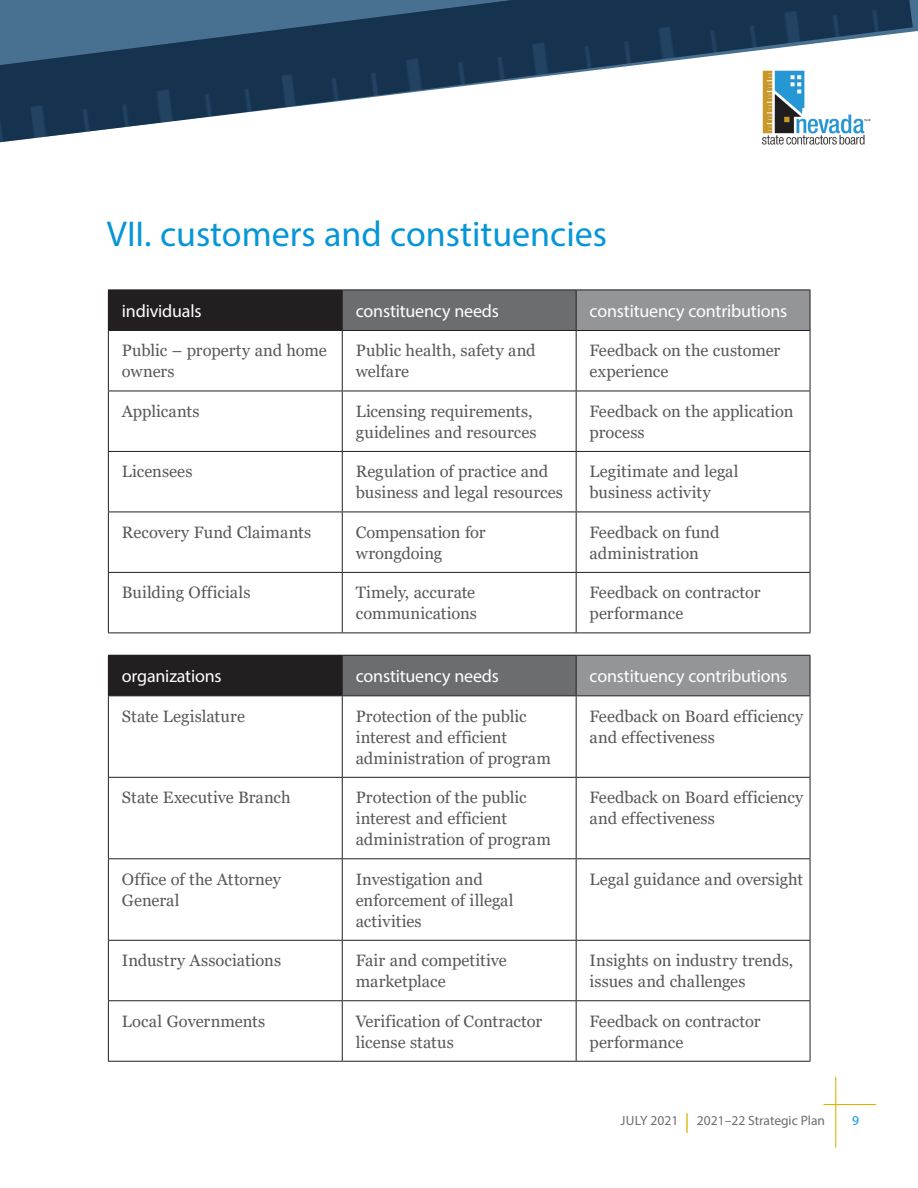
<style>
.page{position:relative;width:918px;height:1188px;background:#fff}
.page>*{position:absolute;margin:0;border:0;box-sizing:border-box;transform-origin:0 0}
.main_header{font:36px "Myriad Pro";color:#0696d7}
.table_title{font:18px "Myriad Pro";letter-spacing:-.01em;color:#fff}
.body_text{font:16.5px/21px "Georgia";color:#57585a}
.t1{font:13.5px "Myriad Pro";color:#6c6d70}
.t2{font:13.5px "Myriad Pro";color:#0696d7}
.s1{font-size:19.5px;color:#deb308}
</style>
<div class="page">
<hr style="left:823px;top:1104px;width:53px;height:1px;background:#deb308">
<hr style="left:835px;top:1077px;width:1px;height:71px;background:#deb308">
<img style="left:762px;top:142px;width:103px;height:3px">
<div style="left:108px;top:290px;width:234px;height:40px;background:#231f20"></div>
<div style="left:342px;top:290px;width:234px;height:40px;background:#6c6d70"></div>
<div style="left:576px;top:290px;width:234px;height:40px;background:#939598"></div>
<svg style="left:109px;top:331px;width:701px;height:302px"></svg>
<hr style="left:342px;top:290px;width:234px;height:1px;background:#231f20">
<hr style="left:342px;top:290px;width:1px;height:40px;background:#231f20">
<hr style="left:576px;top:290px;width:234px;height:1px;background:#231f20">
<hr style="left:576px;top:290px;width:1px;height:40px;background:#231f20">
<hr style="left:810px;top:290px;width:1px;height:40px;background:#231f20">
<hr style="left:108px;top:330px;width:234px;height:1px;background:#231f20">
<hr style="left:108px;top:331px;width:1px;height:60px;background:#231f20">
<hr style="left:342px;top:330px;width:234px;height:1px;background:#231f20">
<hr style="left:342px;top:331px;width:1px;height:60px;background:#231f20">
<hr style="left:576px;top:330px;width:234px;height:1px;background:#231f20">
<hr style="left:576px;top:331px;width:1px;height:60px;background:#231f20">
<hr style="left:810px;top:331px;width:1px;height:60px;background:#231f20">
<hr style="left:108px;top:391px;width:234px;height:1px;background:#231f20">
<hr style="left:108px;top:391px;width:1px;height:60px;background:#231f20">
<hr style="left:342px;top:391px;width:234px;height:1px;background:#231f20">
<hr style="left:342px;top:391px;width:1px;height:60px;background:#231f20">
<hr style="left:576px;top:391px;width:234px;height:1px;background:#231f20">
<hr style="left:576px;top:391px;width:1px;height:60px;background:#231f20">
<hr style="left:810px;top:391px;width:1px;height:60px;background:#231f20">
<hr style="left:108px;top:451px;width:234px;height:1px;background:#231f20">
<hr style="left:108px;top:452px;width:1px;height:60px;background:#231f20">
<hr style="left:342px;top:451px;width:234px;height:1px;background:#231f20">
<hr style="left:342px;top:452px;width:1px;height:60px;background:#231f20">
<hr style="left:576px;top:451px;width:234px;height:1px;background:#231f20">
<hr style="left:576px;top:452px;width:1px;height:60px;background:#231f20">
<hr style="left:810px;top:452px;width:1px;height:60px;background:#231f20">
<hr style="left:108px;top:512px;width:234px;height:1px;background:#231f20">
<hr style="left:108px;top:512px;width:1px;height:60px;background:#231f20">
<hr style="left:342px;top:512px;width:234px;height:1px;background:#231f20">
<hr style="left:342px;top:512px;width:1px;height:60px;background:#231f20">
<hr style="left:576px;top:512px;width:234px;height:1px;background:#231f20">
<hr style="left:576px;top:512px;width:1px;height:60px;background:#231f20">
<hr style="left:810px;top:512px;width:1px;height:60px;background:#231f20">
<hr style="left:108px;top:572px;width:234px;height:1px;background:#231f20">
<hr style="left:108px;top:573px;width:1px;height:60px;background:#231f20">
<hr style="left:342px;top:572px;width:234px;height:1px;background:#231f20">
<hr style="left:342px;top:573px;width:1px;height:60px;background:#231f20">
<hr style="left:576px;top:572px;width:234px;height:1px;background:#231f20">
<hr style="left:576px;top:573px;width:1px;height:60px;background:#231f20">
<hr style="left:810px;top:573px;width:1px;height:60px;background:#231f20">
<hr style="left:108px;top:633px;width:234px;height:1px;background:#231f20">
<hr style="left:342px;top:633px;width:234px;height:1px;background:#231f20">
<hr style="left:576px;top:633px;width:234px;height:1px;background:#231f20">
<div style="left:108px;top:655px;width:234px;height:41px;background:#231f20"></div>
<div style="left:342px;top:655px;width:234px;height:41px;background:#6c6d70"></div>
<div style="left:576px;top:655px;width:234px;height:41px;background:#939598"></div>
<svg style="left:109px;top:696px;width:701px;height:365px"></svg>
<hr style="left:342px;top:655px;width:234px;height:1px;background:#231f20">
<hr style="left:342px;top:656px;width:1px;height:39px;background:#231f20">
<hr style="left:576px;top:655px;width:234px;height:1px;background:#231f20">
<hr style="left:576px;top:656px;width:1px;height:39px;background:#231f20">
<hr style="left:810px;top:656px;width:1px;height:39px;background:#231f20">
<hr style="left:108px;top:696px;width:1px;height:81px;background:#231f20">
<hr style="left:342px;top:695px;width:234px;height:1px;background:#231f20">
<hr style="left:342px;top:696px;width:1px;height:81px;background:#231f20">
<hr style="left:576px;top:695px;width:234px;height:1px;background:#231f20">
<hr style="left:576px;top:696px;width:1px;height:81px;background:#231f20">
<hr style="left:810px;top:696px;width:1px;height:81px;background:#231f20">
<hr style="left:108px;top:777px;width:234px;height:1px;background:#231f20">
<hr style="left:108px;top:778px;width:1px;height:80px;background:#231f20">
<hr style="left:342px;top:777px;width:234px;height:1px;background:#231f20">
<hr style="left:342px;top:778px;width:1px;height:80px;background:#231f20">
<hr style="left:576px;top:777px;width:234px;height:1px;background:#231f20">
<hr style="left:576px;top:778px;width:1px;height:80px;background:#231f20">
<hr style="left:810px;top:778px;width:1px;height:80px;background:#231f20">
<hr style="left:108px;top:858px;width:234px;height:1px;background:#231f20">
<hr style="left:108px;top:859px;width:1px;height:81px;background:#231f20">
<hr style="left:342px;top:858px;width:234px;height:1px;background:#231f20">
<hr style="left:342px;top:859px;width:1px;height:81px;background:#231f20">
<hr style="left:576px;top:858px;width:234px;height:1px;background:#231f20">
<hr style="left:576px;top:859px;width:1px;height:81px;background:#231f20">
<hr style="left:810px;top:859px;width:1px;height:81px;background:#231f20">
<hr style="left:108px;top:940px;width:234px;height:1px;background:#231f20">
<hr style="left:108px;top:941px;width:1px;height:59px;background:#231f20">
<hr style="left:342px;top:940px;width:234px;height:1px;background:#231f20">
<hr style="left:342px;top:941px;width:1px;height:59px;background:#231f20">
<hr style="left:576px;top:940px;width:234px;height:1px;background:#231f20">
<hr style="left:576px;top:941px;width:1px;height:59px;background:#231f20">
<hr style="left:810px;top:941px;width:1px;height:59px;background:#231f20">
<hr style="left:108px;top:1000px;width:234px;height:1px;background:#231f20">
<hr style="left:108px;top:1001px;width:1px;height:60px;background:#231f20">
<hr style="left:342px;top:1000px;width:234px;height:1px;background:#231f20">
<hr style="left:342px;top:1001px;width:1px;height:60px;background:#231f20">
<hr style="left:576px;top:1000px;width:234px;height:1px;background:#231f20">
<hr style="left:576px;top:1001px;width:1px;height:60px;background:#231f20">
<hr style="left:810px;top:1001px;width:1px;height:60px;background:#231f20">
<hr style="left:108px;top:1061px;width:234px;height:1px;background:#231f20">
<hr style="left:342px;top:1061px;width:234px;height:1px;background:#231f20">
<hr style="left:576px;top:1061px;width:234px;height:1px;background:#231f20">
<img style="left:0;top:0;width:913px;height:142px">
<p class="main_header" style="left:107px;top:212px;width:502px">VII. customers and constituencies</p>
<p class="table_title" style="left:122px;top:300px;width:81px">individuals</p>
<p class="table_title" style="left:356px;top:300px;width:145px">constituency needs</p>
<p class="table_title" style="left:590px;top:300px;width:199px">constituency contributions</p>
<p class="body_text" style="left:122px;top:341px;width:206px">Public – property and home owners</p>
<p class="body_text" style="left:356px;top:341px;width:181px">Public health, safety and welfare</p>
<p class="body_text" style="left:590px;top:341px;width:192px">Feedback on the customer experience</p>
<p class="body_text" style="left:122px;top:401px;width:79px">Applicants</p>
<p class="body_text" style="left:356px;top:401px;width:182px">Licensing requirements, guidelines and resources</p>
<p class="body_text" style="left:590px;top:401px;width:205px">Feedback on the application process</p>
<p class="body_text" style="left:122px;top:462px;width:72px">Licensees</p>
<p class="body_text" style="left:356px;top:462px;width:209px">Regulation of practice and business and legal resources</p>
<p class="body_text" style="left:590px;top:462px;width:150px">Legitimate and legal business activity</p>
<p class="body_text" style="left:122px;top:522px;width:191px">Recovery Fund Claimants</p>
<p class="body_text" style="left:356px;top:522px;width:131px">Compensation for wrongdoing</p>
<p class="body_text" style="left:590px;top:522px;width:131px">Feedback on fund administration</p>
<p class="body_text" style="left:122px;top:583px;width:130px">Building Officials</p>
<p class="body_text" style="left:356px;top:583px;width:123px">Timely, accurate communications</p>
<p class="body_text" style="left:590px;top:583px;width:172px">Feedback on contractor performance</p>
<p class="table_title" style="left:122px;top:665px;width:101px">organizations</p>
<p class="table_title" style="left:356px;top:665px;width:145px">constituency needs</p>
<p class="table_title" style="left:590px;top:665px;width:199px">constituency contributions</p>
<p class="body_text" style="left:122px;top:706px;width:125px">State Legislature</p>
<p class="body_text" style="left:356px;top:706px;width:197px">Protection of the public interest and efficient administration of program</p>
<p class="body_text" style="left:590px;top:706px;width:215px">Feedback on Board efficiency and effectiveness</p>
<p class="body_text" style="left:122px;top:787px;width:170px">State Executive Branch</p>
<p class="body_text" style="left:356px;top:787px;width:197px">Protection of the public interest and efficient administration of program</p>
<p class="body_text" style="left:590px;top:787px;width:215px">Feedback on Board efficiency and effectiveness</p>
<p class="body_text" style="left:122px;top:869px;width:161px">Office of the Attorney<br>General</p>
<p class="body_text" style="left:356px;top:869px;width:159px">Investigation and enforcement of illegal activities</p>
<p class="body_text" style="left:590px;top:869px;width:215px">Legal guidance and oversight</p>
<p class="body_text" style="left:122px;top:950px;width:161px">Industry Associations</p>
<p class="body_text" style="left:356px;top:950px;width:153px">Fair and competitive marketplace</p>
<p class="body_text" style="left:590px;top:950px;width:205px">Insights on industry trends, issues and challenges</p>
<p class="body_text" style="left:122px;top:1011px;width:145px">Local Governments</p>
<p class="body_text" style="left:356px;top:1011px;width:188px">Verification of Contractor license status</p>
<p class="body_text" style="left:590px;top:1011px;width:172px">Feedback on contractor performance</p>
<p class="t1" style="left:621px;top:1112px;width:206px">JULY 2021 <span class="s1">|</span> 2021–22 Strategic Plan</p>
<p class="t2" style="left:852px;top:1112px;width:8px">9</p>
</div>
